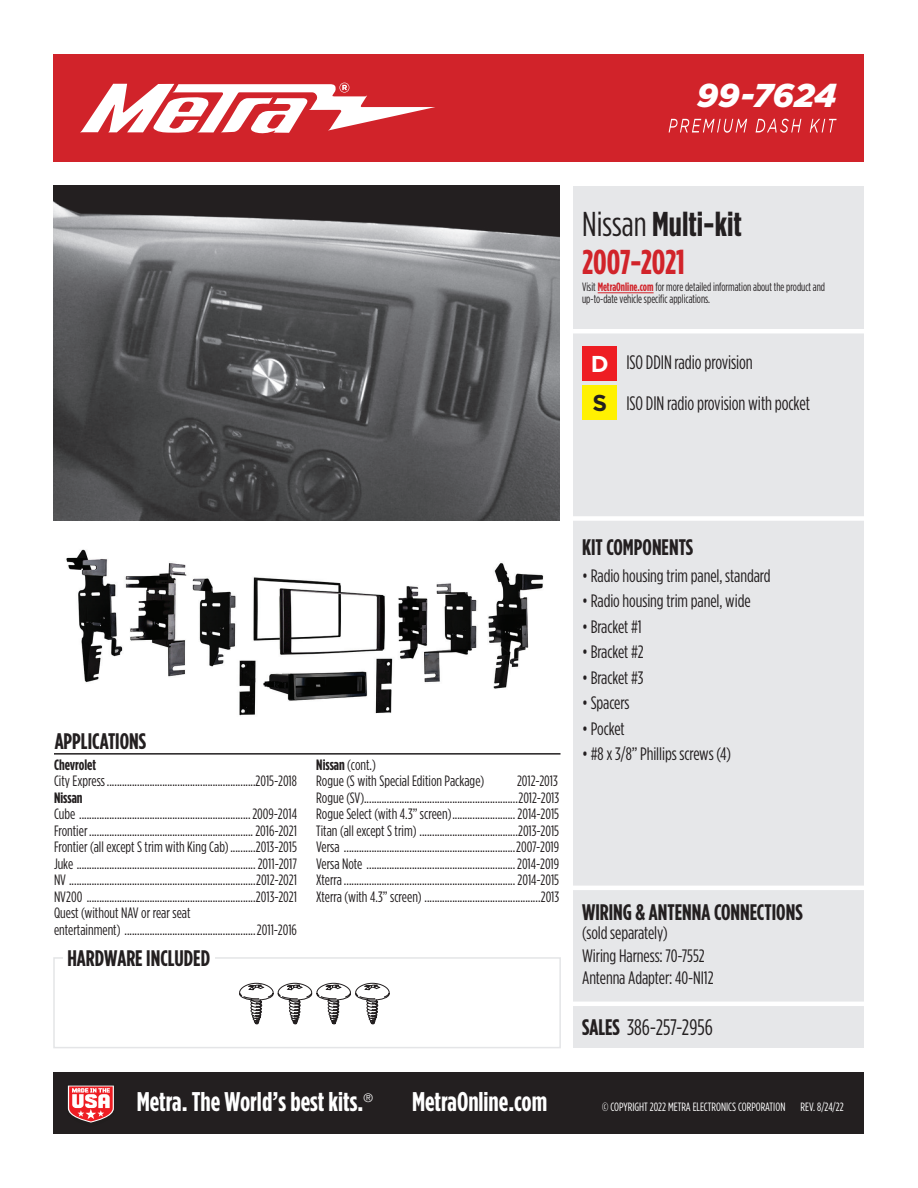
<style>
.page{position:relative;width:918px;height:1188px;background:#fff}
.page>*{position:absolute;margin:0;border:0;box-sizing:border-box;transform-origin:0 0}
.t1{font:700 34.5px/37.5px "Gotham Condensed";color:#231f20}
.t2{font:italic 900 33px "Gotham";letter-spacing:-.01em;color:#fff}
.t3{font:700 27px "Gotham Condensed";color:#fff}
.t4{font:700 22.95px "Gotham";color:#fff}
.t5{font:700 22.95px "Gotham";color:#231f20}
.t6{font:700 22.5px "Gotham Condensed";color:#231f20}
.t7{font:22.5px "Gotham Condensed";color:#231f20}
.t8{font:19.5px/40.5px "Gotham Condensed";letter-spacing:-.005em;color:#231f20;scale:.95 1}
.t9{font:18px/22.5px "Gotham Condensed";letter-spacing:-.005em;color:#231f20}
.t10{font:15px/16.5px "Gotham Condensed";color:#231f20}
.t11{font:700 15px "Gotham Condensed";color:#231f20}
.t12{font:12px/12px "Gotham Condensed";color:#231f20;scale:.93 1}
.t13{font:12px "Gotham Condensed";color:#fff}
.t14{font:300 12px "Helvetica Neue";color:#fff}
.s1{font-weight:400}
.s2{color:#d1232a}
.s3{font-weight:700;color:#d1232a}
.s4{font-weight:700}
</style>
<div class="page">
<div style="left:53px;top:1072px;width:810px;height:62px;background:#231f20"></div>
<div style="left:53px;top:54px;width:810px;height:108px;background:#d1232a"></div>
<svg style="left:80px;top:83px;width:355px;height:51px"></svg>
<svg style="left:669px;top:119px;width:168px;height:14px"></svg>
<div style="left:573px;top:186px;width:290px;height:862px;background:#e6e7e9"></div>
<svg style="left:67px;top:1085px;width:47px;height:38px;background:#d47679"></svg>
<div style="left:53px;top:957px;width:508px;height:91px;border:2px solid #e4e5e7"></div>
<svg style="left:239px;top:982px;width:151px;height:42px"></svg>
<div style="left:63px;top:947px;width:151px;height:24px;background:#fff"></div>
<hr style="left:573px;top:329px;width:295px;height:4px;background:#fff">
<div style="left:583px;top:346px;width:34px;height:35px;background:#ee1d23"></div>
<div style="left:583px;top:386px;width:34px;height:34px;background:#fff101"></div>
<div style="left:572px;top:516px;width:294px;height:5px;background:#fff"></div>
<hr style="left:572px;top:886px;width:294px;height:4px;background:#fff">
<hr style="left:572px;top:1002px;width:294px;height:4px;background:#fff">
<hr style="left:598px;top:293px;width:56px;height:1px;background:#d1232a">
<img style="left:53px;top:186px;width:506px;height:335px">
<img style="left:66px;top:549px;width:478px;height:167px">
<hr style="left:54px;top:753px;width:507px;height:2px;background:#231f20">
<h2 class="t2" style="left:697px;top:77px;width:141px">99-7624</h2>
<h1 class="t1" style="left:582px;top:205px;width:161px"><span class="s1">Nissan</span> Multi-kit<br><span class="s2">2007-2021</span></h1>
<p class="t12" style="left:582px;top:281px;width:263px">Visit <span class="s3">MetraOnline.com</span> for more detailed information about the product and up-to-date vehicle specific applications.</p>
<h3 class="t4" style="left:591px;top:350px;width:19px">D</h3>
<h3 class="t5" style="left:593px;top:390px;width:16px">S</h3>
<h3 class="t8" style="left:626px;top:342px;width:195px">ISO DDIN radio provision<br>ISO DIN radio provision with pocket</h3>
<h3 class="t6" style="left:55px;top:728px;width:93px">APPLICATIONS</h3>
<p class="t11" style="left:54px;top:756px;width:44px">Chevrolet</p>
<p class="t10" style="left:54px;top:773px;width:244px">City Express...........................................................2015-2018</p>
<p class="t11" style="left:54px;top:789px;width:30px">Nissan</p>
<p class="t10" style="left:54px;top:806px;width:244px">Cube ....................................................................2009-2014<br>Frontier.................................................................2016-2021<br>Frontier (all except S trim with King Cab)..........2013-2015<br>Juke .......................................................................2011-2017<br>NV ..........................................................................2012-2021<br>NV200 ...................................................................2013-2021<br>Quest (without NAV or rear seat<br>entertainment) ....................................................2011-2016</p>
<h3 class="t6" style="left:67px;top:945px;width:144px">HARDWARE INCLUDED</h3>
<p class="t10" style="left:316px;top:756px;width:170px"><span class="s4">Nissan</span> (cont.)<br>Rogue (S with Special Edition Package)</p>
<p class="t10" style="left:316px;top:772px;width:245px;text-align:justify;text-indent:201px">2012-2013<br>Rogue (SV).............................................................2012-2013<br>Rogue Select (with 4.3” screen).........................2014-2015<br>Titan (all except S trim) .......................................2013-2015<br>Versa ....................................................................2007-2019<br>Versa Note ...........................................................2014-2019<br>Xterra....................................................................2014-2015<br>Xterra (with 4.3” screen) ..............................................2013</p>
<h3 class="t6" style="left:582px;top:534px;width:113px">KIT COMPONENTS</h3>
<p class="t9" style="left:582px;top:564px;width:190px">• Radio housing trim panel, standard</p>
<p class="t9" style="left:582px;top:589px;width:170px">• Radio housing trim panel, wide</p>
<p class="t9" style="left:582px;top:615px;width:61px">• Bracket #1</p>
<p class="t9" style="left:582px;top:640px;width:63px">• Bracket #2</p>
<p class="t9" style="left:582px;top:666px;width:63px">• Bracket #3</p>
<p class="t9" style="left:582px;top:691px;width:49px">• Spacers</p>
<p class="t9" style="left:582px;top:717px;width:44px">• Pocket</p>
<p class="t9" style="left:582px;top:742px;width:150px">• #8 x 3/8” Phillips screws (4)</p>
<h3 class="t6" style="left:582px;top:899px;width:222px">WIRING &amp; ANTENNA CONNECTIONS</h3>
<p class="t9" style="left:582px;top:921px;width:133px">(sold separately)<br>Wiring Harness: 70-7552<br>Antenna Adapter: 40-NI12</p>
<h3 class="t7" style="left:582px;top:1015px;width:132px"><span class="s4">SALES</span> 386-257-2956</h3>
<h3 class="t3" style="left:137px;top:1087px;width:228px">Metra. The World’s best kits.</h3>
<p class="t14" style="left:363px;top:1088px;width:11px">®</p>
<h3 class="t3" style="left:412px;top:1087px;width:137px">MetraOnline.com</h3>
<p class="t13" style="left:602px;top:1100px;width:185px">© COPYRIGHT 2022 METRA ELECTRONICS CORPORATION</p>
<p class="t13" style="left:801px;top:1100px;width:45px">REV. 8/24/22</p>
</div>
